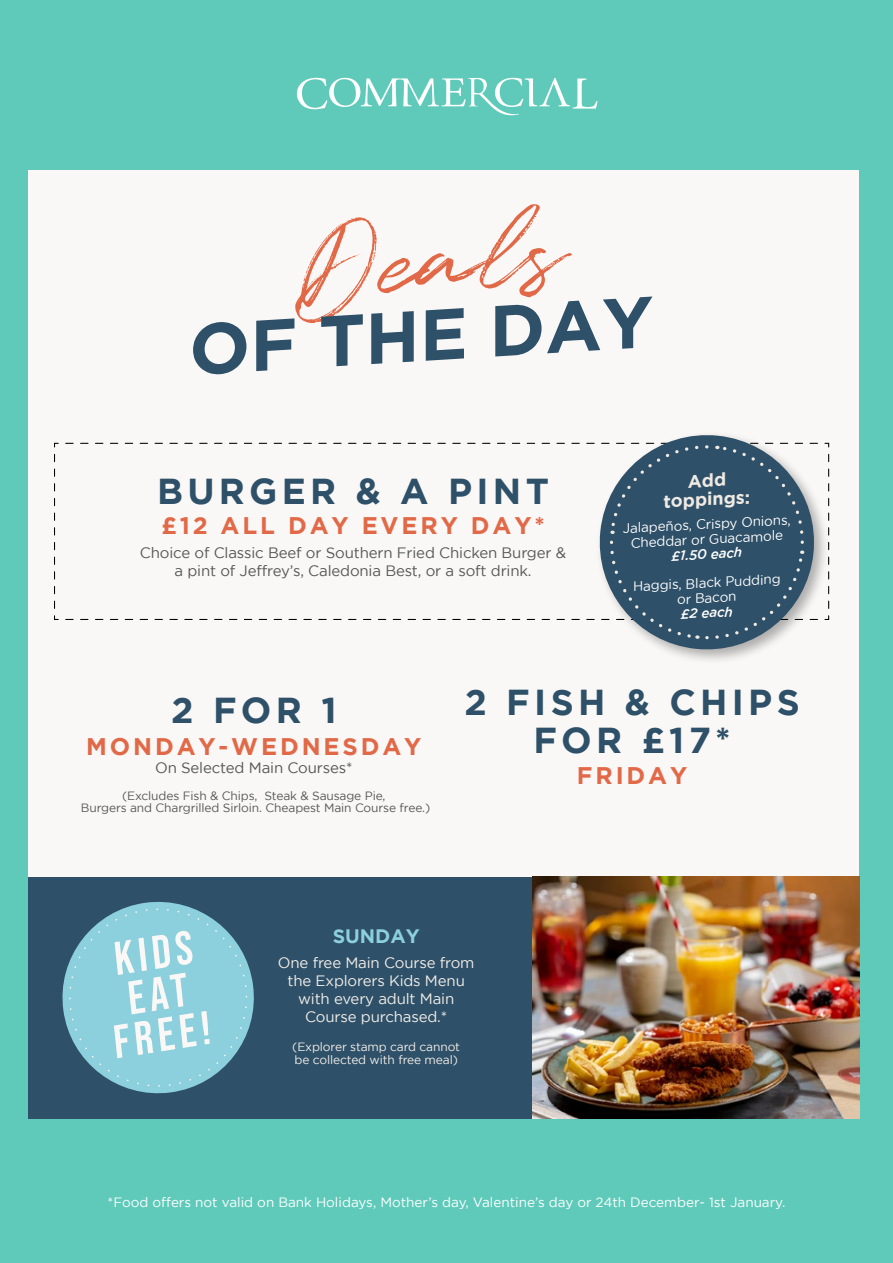
<style>
.page{position:relative;width:893px;height:1263px;background:#5fcaba}
.page>*{position:absolute;margin:0;border:0;box-sizing:border-box;transform-origin:0 0}
.t1{font:110.55px "Quentin";color:#e26947}
.t2{font:700 71.85px "Gotham";color:#2e5068}
.t3{font:46.95px/41.1px "Bebas Neue";color:#f9f8f6;text-align:center}
.t4{font:700 36px/37.5px "Gotham";letter-spacing:.12em;color:#2e5068;text-align:center}
.t5{font:700 24px "Gotham";letter-spacing:.12em;color:#e26947}
.t6{font:700 19.5px "Gotham";color:#8ccfdd}
.t7{font:700 18px/18.8px "Gotham";color:#efeae3;text-align:center}
.t8{font:15px/18px "Gotham";letter-spacing:-.01em;color:#575756;text-align:center}
.t9{font:15px/18px "Gotham";letter-spacing:-.01em;color:#f2eee9;text-align:center}
.t10{font:13.5px/15px "Gotham";color:#fff;text-align:center}
.t11{font:italic 500 13.5px "Gotham";color:#fff}
.t12{font:12px/12px "Gotham";letter-spacing:-.01em;color:#575756;text-align:center}
.t13{font:12px/13.5px "Gotham";letter-spacing:-.01em;color:#f2eee9}
</style>
<div class="page">
<div style="left:29px;top:171px;width:830px;height:924px;background:#f9f8f6"></div>
<div style="left:29px;top:877px;width:831px;height:241px;background:#2e5068"></div>
<svg style="left:62px;top:901px;width:192px;height:193px"></svg>
<img style="left:532px;top:877px;width:328px;height:241px">
<div style="left:595px;top:430px;width:234px;height:235px;background:#000;opacity:.3"></div>
<svg style="left:595px;top:430px;width:225px;height:225px"></svg>
<svg style="left:65px;top:442px;width:756px;height:201px"></svg>
<svg style="left:297px;top:78px;width:301px;height:37px"></svg>
<h1 class="t1" style="left:293px;top:199px;width:266px;rotate:-6deg">Deals</h1>
<h2 class="t2" style="left:186px;top:307px;width:466px;rotate:-3deg">OF THE DAY</h2>
<h3 class="t4" style="left:157px;top:472px;width:393px">BURGER &amp; A PINT</h3>
<h3 class="t5" style="left:161px;top:511px;width:385px">£12 ALL DAY EVERY DAY*</h3>
<p class="t8" style="left:140px;top:543px;width:428px">Choice of Classic Beef or Southern Fried Chicken Burger &amp; a pint of Jeffrey’s, Caledonia Best, or a soft drink.</p>
<h3 class="t7" style="left:662px;top:473px;width:88px;rotate:-3deg">Add toppings:</h3>
<p class="t10" style="left:622px;top:521px;width:170px;rotate:-3deg">Jalapeños, Crispy Onions,<br>Cheddar or Guacamole</p>
<p class="t11" style="left:671px;top:548px;width:72px;rotate:-3deg">£1.50 each</p>
<p class="t10" style="left:632px;top:579px;width:149px;rotate:-3deg">Haggis, Black Pudding or Bacon</p>
<p class="t11" style="left:680px;top:606px;width:53px;rotate:-3deg">£2 each</p>
<h3 class="t4" style="left:171px;top:690px;width:167px">2 FOR 1</h3>
<h3 class="t5" style="left:86px;top:732px;width:337px">MONDAY-WEDNESDAY</h3>
<p class="t8" style="left:155px;top:758px;width:199px">On Selected Main Courses*</p>
<p class="t12" style="left:81px;top:789px;width:351px">(Excludes Fish &amp; Chips, Steak &amp; Sausage Pie,<br>Burgers and Chargrilled Sirloin. Cheapest Main Course free.)</p>
<h3 class="t4" style="left:464px;top:682px;width:337px">2 FISH &amp; CHIPS<br>FOR £17*</h3>
<h3 class="t5" style="left:577px;top:762px;width:112px">FRIDAY</h3>
<h3 class="t3" style="left:97px;top:940px;width:99px;rotate:-9deg">kids eat free!</h3>
<h3 class="t6" style="left:333px;top:925px;width:89px">SUNDAY</h3>
<p class="t9" style="left:278px;top:954px;width:198px">One free Main Course from the Explorers Kids Menu with every adult Main<br>Course purchased.*</p>
<p class="t13" style="left:292px;top:1040px;width:169px">(Explorer stamp card cannot be collected with free meal)</p>
<p class="t10" style="left:108px;top:1194px;width:679px">*Food offers not valid on Bank Holidays, Mother’s day, Valentine’s day or 24th December- 1st January.</p>
</div>
